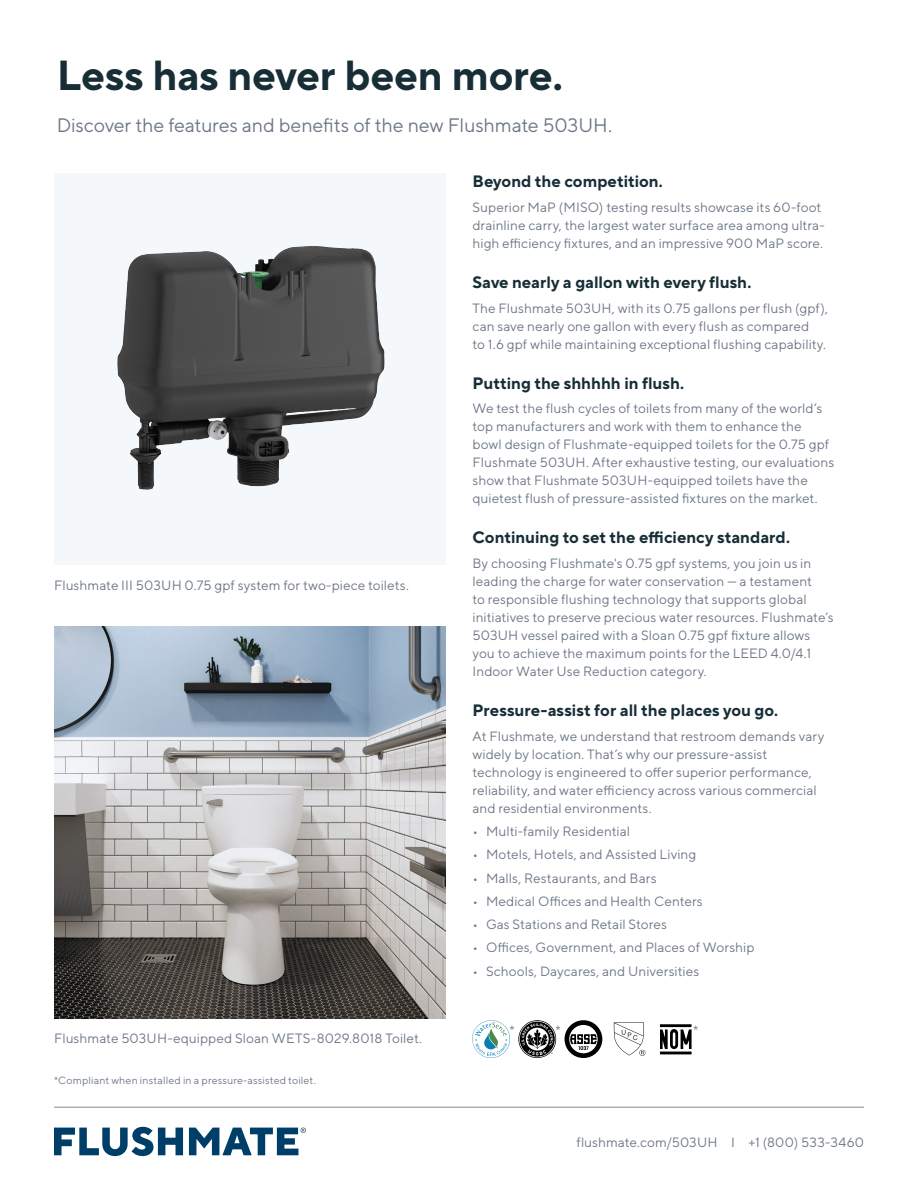
<style>
.page{position:relative;width:918px;height:1188px;background:#fff}
.page>*{position:absolute;margin:0;border:0;box-sizing:border-box;transform-origin:0 0}
.t1{font:700 42px "TT Norms Pro";letter-spacing:-.005em;color:#172e36}
.t2{font:19.5px "TT Norms Pro";letter-spacing:-.01em;color:#6e7887}
.t3{font:700 16.5px "TT Norms Pro";color:#172e36}
.t4{font:13.5px/18px "TT Norms Pro";letter-spacing:.005em;color:#6e7887}
.t5{font:10.5px "TT Norms Pro";letter-spacing:.015em;color:#6e7887}
</style>
<div class="page">
<div style="left:54px;top:173px;width:392px;height:392px;background:#f5f8fa"></div>
<img style="left:117px;top:246px;width:225px;height:244px">
<img style="left:54px;top:627px;width:391px;height:391px">
<svg style="left:472px;top:1020px;width:38px;height:38px"></svg>
<svg style="left:565px;top:1020px;width:37px;height:38px"></svg>
<svg style="left:518px;top:1020px;width:38px;height:38px"></svg>
<svg style="left:614px;top:1022px;width:31px;height:34px"></svg>
<svg style="left:660px;top:1024px;width:32px;height:30px"></svg>
<hr style="left:54px;top:1107px;width:810px;height:1px;background:#878a8f">
<svg style="left:54px;top:1127px;width:129px;height:29px"></svg>
<svg style="left:189px;top:1128px;width:117px;height:27px"></svg>
<h1 class="t1" style="left:57px;top:44px;width:508px">Less has never been more.</h1>
<h2 class="t2" style="left:57px;top:111px;width:557px">Discover the features and benefits of the new Flushmate 503UH.</h2>
<p class="t4" style="left:54px;top:575px;width:356px">Flushmate III 503UH 0.75 gpf system for two-piece toilets.</p>
<p class="t4" style="left:54px;top:1028px;width:370px">Flushmate 503UH-equipped Sloan WETS-8029.8018 Toilet.</p>
<p class="t5" style="left:54px;top:1073px;width:263px">*Compliant when installed in a pressure-assisted toilet.</p>
<p class="t3" style="left:472px;top:169px;width:192px">Beyond the competition.</p>
<p class="t4" style="left:472px;top:197px;width:354px">Superior MaP (MISO) testing results showcase its 60-foot drainline carry, the largest water surface area among ultra&shy;high efficiency fixtures, and an impressive 900 MaP score.</p>
<p class="t3" style="left:472px;top:270px;width:280px">Save nearly a gallon with every flush.</p>
<p class="t4" style="left:472px;top:298px;width:357px">The Flushmate 503UH, with its 0.75 gallons per flush (gpf), can save nearly one gallon with every flush as compared<br>to 1.6 gpf while maintaining exceptional flushing capability.</p>
<p class="t3" style="left:472px;top:371px;width:213px">Putting the shhhhh in flush.</p>
<p class="t4" style="left:472px;top:399px;width:363px">We test the flush cycles of toilets from many of the world’s top manufacturers and work with them to enhance the bowl design of Flushmate-equipped toilets for the 0.75 gpf Flushmate 503UH. After exhaustive testing, our evaluations show that Flushmate 503UH-equipped toilets have the quietest flush of pressure-assisted fixtures on the market.</p>
<p class="t3" style="left:472px;top:525px;width:319px">Continuing to set the efficiency standard.</p>
<p class="t4" style="left:472px;top:553px;width:363px">By choosing Flushmate's 0.75 gpf systems, you join us in leading the charge for water conservation — a testament<br>to responsible flushing technology that supports global initiatives to preserve precious water resources. Flushmate’s 503UH vessel paired with a Sloan 0.75 gpf fixture allows you to achieve the maximum points for the LEED 4.0/4.1<br>Indoor Water Use Reduction category.</p>
<p class="t3" style="left:472px;top:698px;width:307px">Pressure-assist for all the places you go.</p>
<p class="t4" style="left:472px;top:726px;width:353px">At Flushmate, we understand that restroom demands vary widely by location. That’s why our pressure-assist technology is engineered to offer superior performance, reliability, and water efficiency across various commercial and residential environments.</p>
<p class="t4" style="left:472px;top:821px;width:159px">• Multi-family Residential</p>
<p class="t4" style="left:472px;top:845px;width:225px">• Motels, Hotels, and Assisted Living</p>
<p class="t4" style="left:472px;top:868px;width:185px">• Malls, Restaurants, and Bars</p>
<p class="t4" style="left:472px;top:891px;width:232px">• Medical Offices and Health Centers</p>
<p class="t4" style="left:472px;top:914px;width:196px">• Gas Stations and Retail Stores</p>
<p class="t4" style="left:472px;top:938px;width:283px">• Offices, Government, and Places of Worship</p>
<p class="t4" style="left:472px;top:961px;width:228px">• Schools, Daycares, and Universities</p>
<p class="t4" style="left:509px;top:1021px;width:7px">*</p>
<p class="t4" style="left:556px;top:1021px;width:7px">*</p>
<p class="t4" style="left:693px;top:1021px;width:7px">*</p>
<p class="t4" style="left:577px;top:1132px;width:289px">flushmate.com/503UH I +1 (800) 533-3460</p>
</div>
